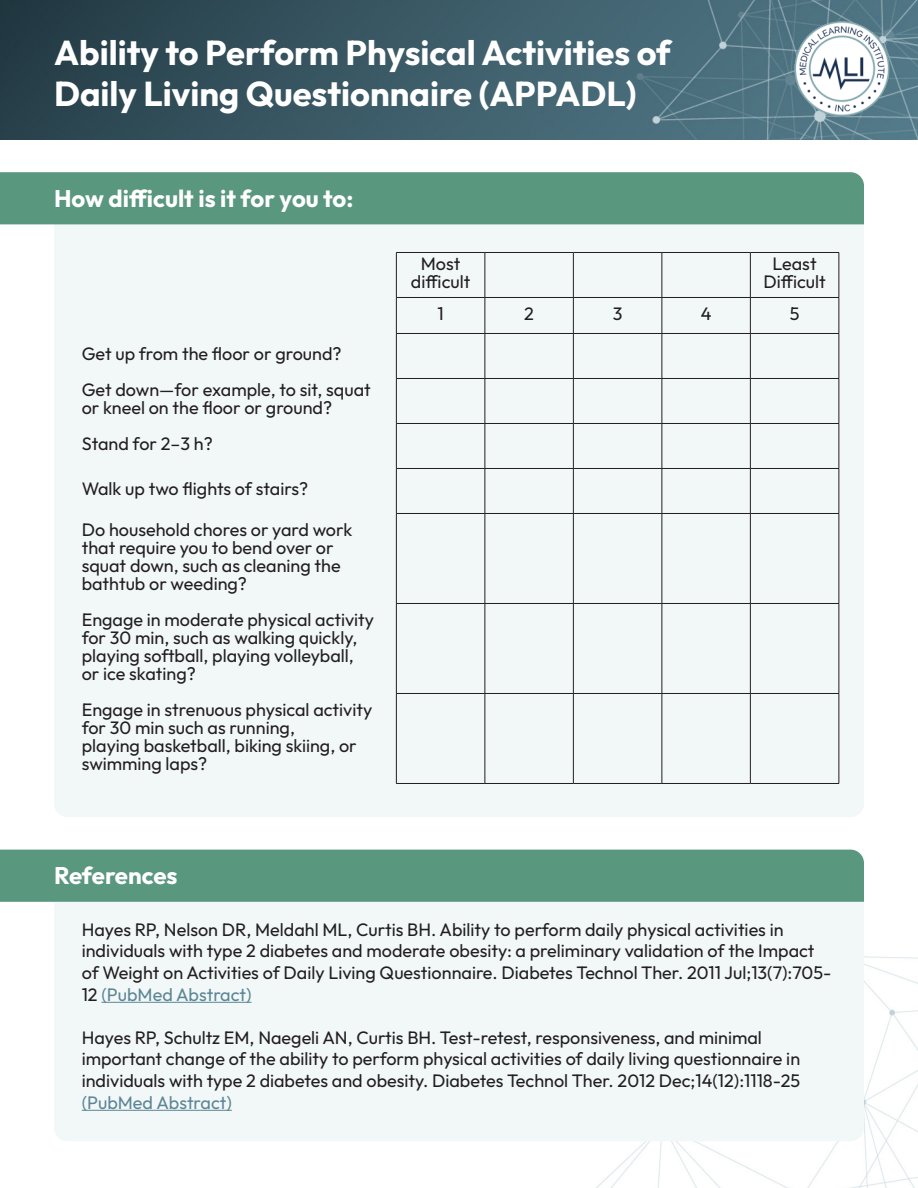
<style>
.page{position:relative;width:918px;height:1188px;background:#fff}
.page>*{position:absolute;margin:0;border:0;box-sizing:border-box;transform-origin:0 0}
.t1{font:700 34.5px "Outfit";color:#fff}
.t2{font:700 24px "Outfit";color:#fff}
.t3{font:18px/18px "Outfit";color:#231f20}
.s1{color:#5c8696}
</style>
<div class="page">
<img style="left:596px;top:956px;width:322px;height:232px">
<img style="left:0;top:0;width:918px;height:140px">
<div style="left:54px;top:198px;width:810px;height:619px;background:#f2f8f8;border-radius:14px"></div>
<div style="left:54px;top:875px;width:810px;height:266px;background:#f2f8f8;border-radius:14px"></div>
<img style="left:794px;top:21px;width:96px;height:96px">
<div style="left:0;top:172px;width:864px;height:52px;background:#5a977f"></div>
<div style="left:0;top:850px;width:864px;height:52px;background:#5a977f"></div>
<hr style="left:485px;top:252px;width:88px;height:1px;background:#231f20">
<hr style="left:573px;top:252px;width:89px;height:1px;background:#231f20">
<hr style="left:573px;top:253px;width:1px;height:44px;background:#231f20">
<hr style="left:662px;top:252px;width:88px;height:1px;background:#231f20">
<hr style="left:662px;top:253px;width:1px;height:44px;background:#231f20">
<hr style="left:750px;top:252px;width:89px;height:1px;background:#231f20">
<hr style="left:750px;top:253px;width:1px;height:44px;background:#231f20">
<hr style="left:839px;top:253px;width:1px;height:44px;background:#231f20">
<hr style="left:396px;top:297px;width:89px;height:1px;background:#231f20">
<hr style="left:485px;top:297px;width:88px;height:1px;background:#231f20">
<hr style="left:573px;top:297px;width:89px;height:1px;background:#231f20">
<hr style="left:573px;top:298px;width:1px;height:35px;background:#231f20">
<hr style="left:662px;top:297px;width:88px;height:1px;background:#231f20">
<hr style="left:662px;top:298px;width:1px;height:35px;background:#231f20">
<hr style="left:750px;top:297px;width:89px;height:1px;background:#231f20">
<hr style="left:750px;top:298px;width:1px;height:35px;background:#231f20">
<hr style="left:839px;top:298px;width:1px;height:35px;background:#231f20">
<hr style="left:396px;top:333px;width:89px;height:1px;background:#231f20">
<hr style="left:485px;top:333px;width:88px;height:1px;background:#231f20">
<hr style="left:573px;top:333px;width:89px;height:1px;background:#231f20">
<hr style="left:573px;top:334px;width:1px;height:44px;background:#231f20">
<hr style="left:662px;top:333px;width:88px;height:1px;background:#231f20">
<hr style="left:662px;top:334px;width:1px;height:44px;background:#231f20">
<hr style="left:750px;top:333px;width:89px;height:1px;background:#231f20">
<hr style="left:750px;top:334px;width:1px;height:44px;background:#231f20">
<hr style="left:839px;top:334px;width:1px;height:44px;background:#231f20">
<hr style="left:396px;top:378px;width:89px;height:1px;background:#231f20">
<hr style="left:485px;top:378px;width:88px;height:1px;background:#231f20">
<hr style="left:573px;top:378px;width:89px;height:1px;background:#231f20">
<hr style="left:573px;top:379px;width:1px;height:44px;background:#231f20">
<hr style="left:662px;top:378px;width:88px;height:1px;background:#231f20">
<hr style="left:662px;top:379px;width:1px;height:44px;background:#231f20">
<hr style="left:750px;top:378px;width:89px;height:1px;background:#231f20">
<hr style="left:750px;top:379px;width:1px;height:44px;background:#231f20">
<hr style="left:839px;top:379px;width:1px;height:44px;background:#231f20">
<hr style="left:396px;top:423px;width:89px;height:1px;background:#231f20">
<hr style="left:485px;top:423px;width:88px;height:1px;background:#231f20">
<hr style="left:573px;top:423px;width:89px;height:1px;background:#231f20">
<hr style="left:573px;top:424px;width:1px;height:44px;background:#231f20">
<hr style="left:662px;top:423px;width:88px;height:1px;background:#231f20">
<hr style="left:662px;top:424px;width:1px;height:44px;background:#231f20">
<hr style="left:750px;top:423px;width:89px;height:1px;background:#231f20">
<hr style="left:750px;top:424px;width:1px;height:44px;background:#231f20">
<hr style="left:839px;top:424px;width:1px;height:44px;background:#231f20">
<hr style="left:396px;top:468px;width:89px;height:1px;background:#231f20">
<hr style="left:485px;top:468px;width:88px;height:1px;background:#231f20">
<hr style="left:573px;top:468px;width:89px;height:1px;background:#231f20">
<hr style="left:573px;top:469px;width:1px;height:44px;background:#231f20">
<hr style="left:662px;top:468px;width:88px;height:1px;background:#231f20">
<hr style="left:662px;top:469px;width:1px;height:44px;background:#231f20">
<hr style="left:750px;top:468px;width:89px;height:1px;background:#231f20">
<hr style="left:750px;top:469px;width:1px;height:44px;background:#231f20">
<hr style="left:839px;top:469px;width:1px;height:44px;background:#231f20">
<hr style="left:396px;top:513px;width:89px;height:1px;background:#231f20">
<hr style="left:485px;top:513px;width:88px;height:1px;background:#231f20">
<hr style="left:573px;top:513px;width:89px;height:1px;background:#231f20">
<hr style="left:573px;top:514px;width:1px;height:89px;background:#231f20">
<hr style="left:662px;top:513px;width:88px;height:1px;background:#231f20">
<hr style="left:662px;top:514px;width:1px;height:89px;background:#231f20">
<hr style="left:750px;top:513px;width:89px;height:1px;background:#231f20">
<hr style="left:750px;top:514px;width:1px;height:89px;background:#231f20">
<hr style="left:839px;top:514px;width:1px;height:89px;background:#231f20">
<hr style="left:396px;top:603px;width:89px;height:1px;background:#231f20">
<hr style="left:485px;top:603px;width:88px;height:1px;background:#231f20">
<hr style="left:573px;top:603px;width:89px;height:1px;background:#231f20">
<hr style="left:573px;top:604px;width:1px;height:89px;background:#231f20">
<hr style="left:662px;top:603px;width:88px;height:1px;background:#231f20">
<hr style="left:662px;top:604px;width:1px;height:89px;background:#231f20">
<hr style="left:750px;top:603px;width:89px;height:1px;background:#231f20">
<hr style="left:750px;top:604px;width:1px;height:89px;background:#231f20">
<hr style="left:839px;top:604px;width:1px;height:89px;background:#231f20">
<hr style="left:396px;top:693px;width:89px;height:1px;background:#231f20">
<hr style="left:485px;top:693px;width:88px;height:1px;background:#231f20">
<hr style="left:573px;top:693px;width:89px;height:1px;background:#231f20">
<hr style="left:573px;top:694px;width:1px;height:89px;background:#231f20">
<hr style="left:662px;top:693px;width:88px;height:1px;background:#231f20">
<hr style="left:662px;top:694px;width:1px;height:89px;background:#231f20">
<hr style="left:750px;top:693px;width:89px;height:1px;background:#231f20">
<hr style="left:750px;top:694px;width:1px;height:89px;background:#231f20">
<hr style="left:839px;top:694px;width:1px;height:89px;background:#231f20">
<hr style="left:396px;top:783px;width:89px;height:1px;background:#231f20">
<hr style="left:485px;top:783px;width:88px;height:1px;background:#231f20">
<hr style="left:573px;top:783px;width:89px;height:1px;background:#231f20">
<hr style="left:662px;top:783px;width:88px;height:1px;background:#231f20">
<hr style="left:750px;top:783px;width:89px;height:1px;background:#231f20">
<hr style="left:396px;top:252px;width:89px;height:1px;background:#231f20">
<hr style="left:396px;top:253px;width:1px;height:44px;background:#231f20">
<hr style="left:485px;top:253px;width:1px;height:44px;background:#231f20">
<hr style="left:396px;top:298px;width:1px;height:35px;background:#231f20">
<hr style="left:485px;top:298px;width:1px;height:35px;background:#231f20">
<hr style="left:396px;top:334px;width:1px;height:44px;background:#231f20">
<hr style="left:485px;top:334px;width:1px;height:44px;background:#231f20">
<hr style="left:396px;top:379px;width:1px;height:44px;background:#231f20">
<hr style="left:485px;top:379px;width:1px;height:44px;background:#231f20">
<hr style="left:396px;top:424px;width:1px;height:44px;background:#231f20">
<hr style="left:485px;top:424px;width:1px;height:44px;background:#231f20">
<hr style="left:396px;top:469px;width:1px;height:44px;background:#231f20">
<hr style="left:485px;top:469px;width:1px;height:44px;background:#231f20">
<hr style="left:396px;top:514px;width:1px;height:89px;background:#231f20">
<hr style="left:485px;top:514px;width:1px;height:89px;background:#231f20">
<hr style="left:396px;top:604px;width:1px;height:89px;background:#231f20">
<hr style="left:485px;top:604px;width:1px;height:89px;background:#231f20">
<hr style="left:396px;top:694px;width:1px;height:89px;background:#231f20">
<hr style="left:485px;top:694px;width:1px;height:89px;background:#231f20">
<hr style="left:101px;top:1002px;width:151px;height:1px;background:#5c8696">
<hr style="left:82px;top:1110px;width:150px;height:1px;background:#5c8696">
<p class="t1" style="left:54px;top:31px;width:619px">Ability to Perform Physical Activities of</p>
<p class="t1" style="left:54px;top:72px;width:584px">Daily Living Questionnaire (APPADL)</p>
<p class="t2" style="left:54px;top:183px;width:301px">How difficult is it for you to:</p>
<p class="t3" style="left:82px;top:345px;width:261px">Get up from the floor or ground?</p>
<p class="t3" style="left:82px;top:381px;width:291px">Get down—for example, to sit, squat</p>
<p class="t3" style="left:82px;top:399px;width:252px">or kneel on the floor or ground?</p>
<p class="t3" style="left:82px;top:435px;width:133px">Stand for 2–3 h?</p>
<p class="t3" style="left:82px;top:480px;width:228px">Walk up two flights of stairs?</p>
<p class="t3" style="left:82px;top:520px;width:272px">Do household chores or yard work</p>
<p class="t3" style="left:82px;top:538px;width:253px">that require you to bend over or</p>
<p class="t3" style="left:82px;top:556px;width:261px">squat down, such as cleaning the bathtub or weeding?</p>
<p class="t3" style="left:82px;top:610px;width:294px">Engage in moderate physical activity for 30 min, such as walking quickly, playing softball, playing volleyball,</p>
<p class="t3" style="left:82px;top:664px;width:116px">or ice skating?</p>
<p class="t3" style="left:82px;top:700px;width:292px">Engage in strenuous physical activity for 30 min such as running,</p>
<p class="t3" style="left:82px;top:736px;width:277px">playing basketball, biking skiing, or swimming laps?</p>
<p class="t2" style="left:54px;top:861px;width:125px">References</p>
<p class="t3" style="left:411px;top:255px;width:61px;text-align:center">Most difficult</p>
<p class="t3" style="left:763px;top:255px;width:64px;text-align:center">Least<br>Difficult</p>
<p class="t3" style="left:438px;top:304px;width:8px">1</p>
<p class="t3" style="left:524px;top:304px;width:11px">2</p>
<p class="t3" style="left:613px;top:304px;width:11px">3</p>
<p class="t3" style="left:701px;top:304px;width:12px">4</p>
<p class="t3" style="left:790px;top:304px;width:11px">5</p>
<p class="t3" style="left:82px;top:918px;width:751px;line-height:21.6px">Hayes RP, Nelson DR, Meldahl ML, Curtis BH. Ability to perform daily physical activities in individuals with type 2 diabetes and moderate obesity: a preliminary validation of the Impact of Weight on Activities of Daily Living Questionnaire. Diabetes Technol Ther. 2011 Jul;13(7):705- 12 <span class="s1">(PubMed Abstract)</span></p>
<p class="t3" style="left:82px;top:1026px;width:720px;line-height:21.6px">Hayes RP, Schultz EM, Naegeli AN, Curtis BH. Test-retest, responsiveness, and minimal important change of the ability to perform physical activities of daily living questionnaire in individuals with type 2 diabetes and obesity. Diabetes Technol Ther. 2012 Dec;14(12):1118-25 <span class="s1">(PubMed Abstract)</span></p>
</div>
